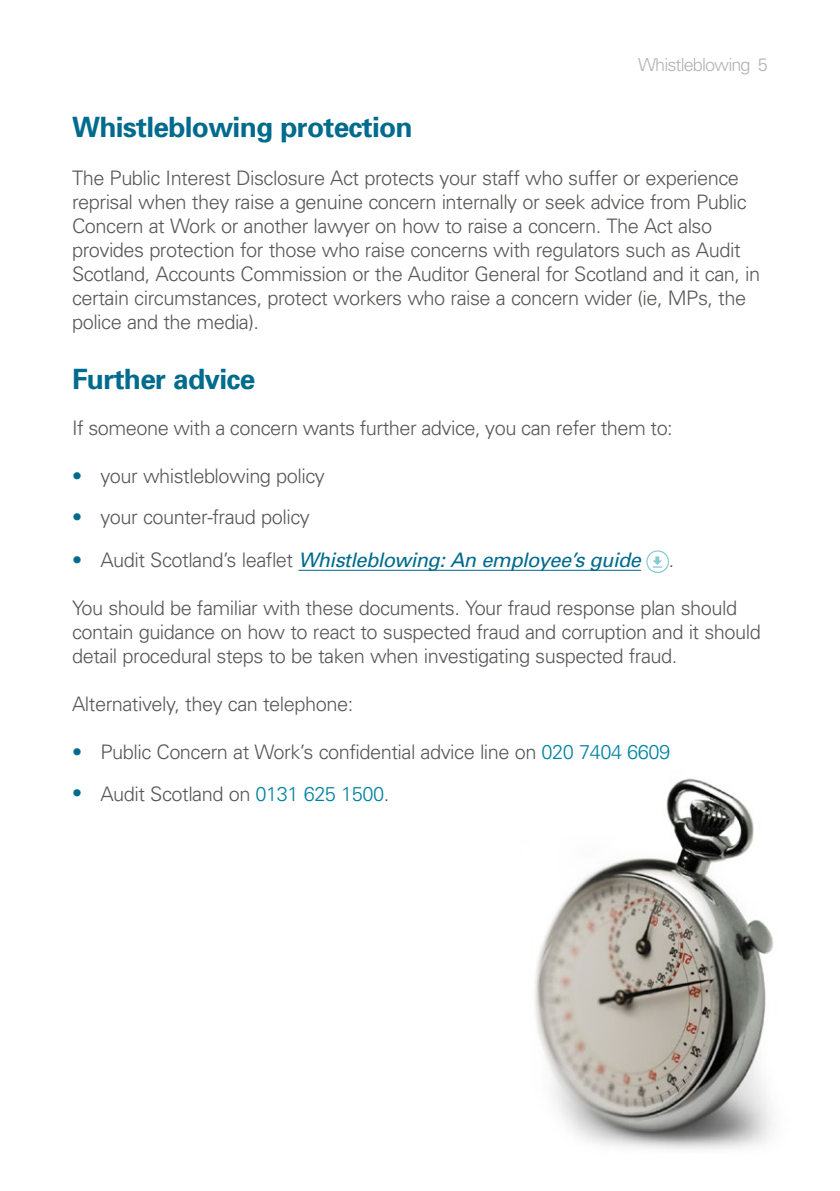
<style>
.page{position:relative;width:840px;height:1191px;background:#fff}
.page>*{position:absolute;margin:0;border:0;box-sizing:border-box;transform-origin:0 0}
.Main_headings{font:700 28px "Univers";letter-spacing:-.025em;color:#006b8d}
.Main_headings-2{font:300 20px/24px "Univers";letter-spacing:-.025em;color:#575756}
.Paragraph{font:300 20px/24px "Univers";letter-spacing:-.025em;color:#575756}
.Paragraph_-_bullet{font:300 20px "Univers";letter-spacing:-.025em;color:#575756}
.Paragraph_-_bullet-2{font:italic 20px "Univers";letter-spacing:-.025em;color:#006b8d}
.Paragraph_-_bullet-3{font:italic 300 20px "Univers";color:#575756}
.t1{font:300 18px "Univers";letter-spacing:-.05em;color:#b3b2b2}
.s1{color:#006b8d}
.s2{font-weight:300;font-style:normal}
.s3{font-weight:300;font-style:normal;color:#575756}
.s4{color:#0083a2}
</style>
<div class="page">
<img style="left:534px;top:778px;width:240px;height:372px">
<svg style="left:646px;top:550px;width:22px;height:23px"></svg>
<hr style="left:298px;top:570px;width:342px;height:1px;background:#006b8d">
<p class="t1" style="left:637px;top:54px;width:131px">Whistleblowing 5</p>
<p class="Main_headings" style="left:72px;top:110px;width:342px">Whistleblowing protection</p>
<p class="Main_headings-2" style="left:72px;top:166px;width:689px">The Public Interest Disclosure Act protects your staff who suffer or experience reprisal when they raise a genuine concern internally or seek advice from Public Concern at Work or another lawyer on how to raise a concern. The Act also provides protection for those who raise concerns with regulators such as Audit Scotland, Accounts Commission or the Auditor General for Scotland and it can, in certain circumstances, protect workers who raise a concern wider (ie, MPs, the police and the media).</p>
<p class="Main_headings" style="left:72px;top:362px;width:185px">Further advice</p>
<p class="Main_headings-2" style="left:72px;top:416px;width:602px">If someone with a concern wants further advice, you can refer them to:</p>
<p class="Paragraph_-_bullet" style="left:72px;top:464px;width:254px"><span class="s1">•</span> your whistleblowing policy</p>
<p class="Paragraph_-_bullet" style="left:72px;top:505px;width:239px"><span class="s1">•</span> your counter-fraud policy</p>
<p class="Paragraph_-_bullet-2" style="left:72px;top:548px;width:570px"><span class="s2">•</span> <span class="s3">Audit Scotland’s leaflet</span> Whistleblowing: An employee’s guide</p>
<p class="Paragraph_-_bullet-3" style="left:668px;top:548px;width:7px">.</p>
<p class="Paragraph" style="left:72px;top:596px;width:690px">You should be familiar with these documents. Your fraud response plan should contain guidance on how to react to suspected fraud and corruption and it should detail procedural steps to be taken when investigating suspected fraud.</p>
<p class="Paragraph" style="left:72px;top:692px;width:282px">Alternatively, they can telephone:</p>
<p class="Paragraph_-_bullet" style="left:72px;top:740px;width:599px"><span class="s1">•</span> Public Concern at Work’s confidential advice line on <span class="s4">020 7404 6609</span></p>
<p class="Paragraph" style="left:72px;top:781px;width:318px"><span class="s1">•</span> Audit Scotland on <span class="s4">0131 625 1500</span>.</p>
</div>
